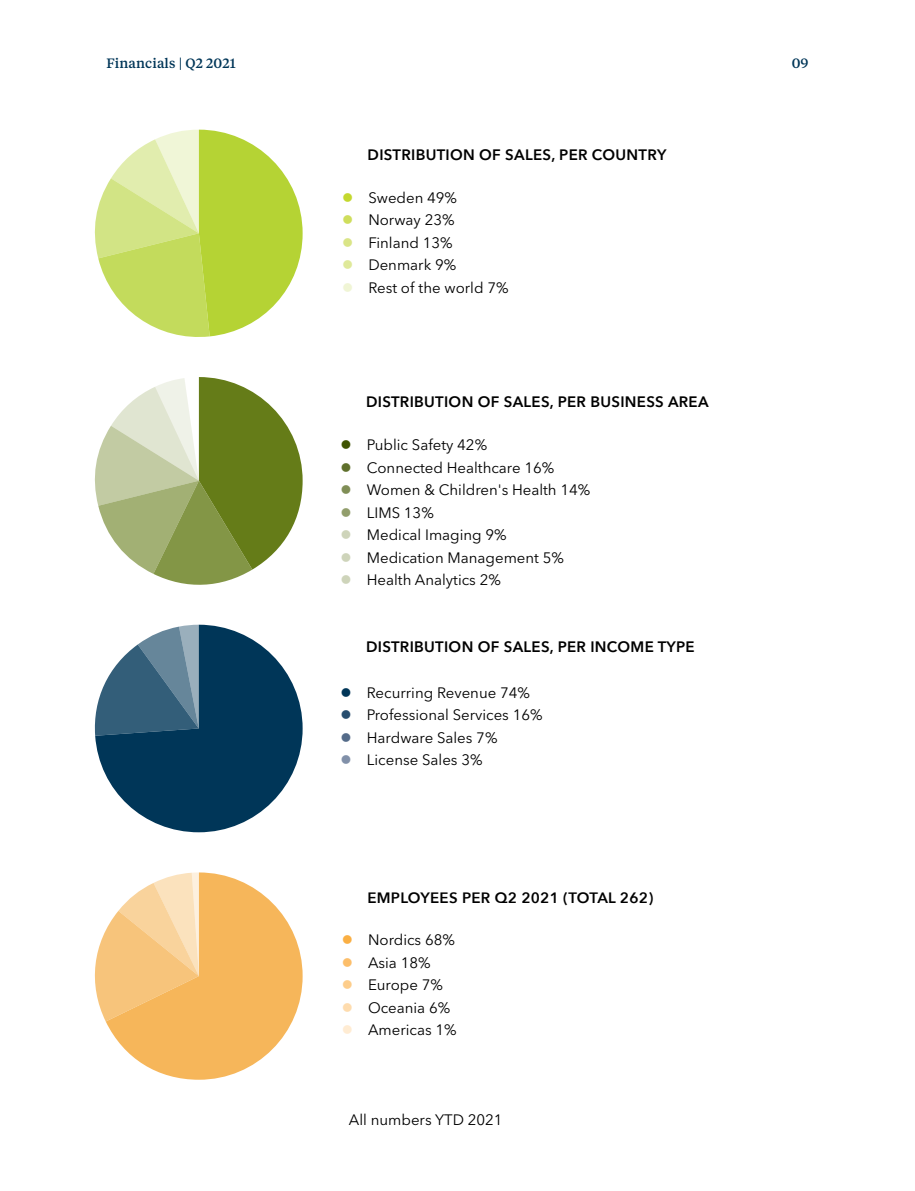
<style>
.page{position:relative;width:915px;height:1191px;background:#fff}
.page>*{position:absolute;margin:0;border:0;box-sizing:border-box;transform-origin:0 0}
.t1{font:15px "Avenir Next LT Pro";color:#000}
.t2{font:600 15px "Avenir Next LT Pro";letter-spacing:.02em;color:#000}
.t3{font:600 15px "Avenir Next";letter-spacing:.02em;color:#000}
.t4{font:500 13.5px "Tiempos Text";letter-spacing:.01em;color:#003658}
.s1{color:#c4d82e}
.s2{color:#cfde5c}
.s3{color:#dae587}
.s4{color:#dfe99a}
.s5{color:#f0f5d5}
.s6{color:#3f5301}
.s7{color:#5f702c}
.s8{color:#808e56}
.s9{color:#929e6c}
.s10{color:#ced4ba}
.s11{color:#003658}
.s12{color:#284e6f}
.s13{color:#546b89}
.s14{color:#8190a9}
.s15{color:#faaf43}
.s16{color:#fcbe6a}
.s17{color:#fdcd8b}
.s18{color:#fedcae}
.s19{color:#ffecd3}
</style>
<div class="page">
<svg style="left:95px;top:130px;width:207px;height:207px"></svg>
<svg style="left:95px;top:377px;width:207px;height:208px"></svg>
<svg style="left:95px;top:624px;width:207px;height:208px"></svg>
<svg style="left:95px;top:872px;width:207px;height:207px"></svg>
<p class="t4" style="left:106px;top:54px;width:131px">Financials | Q2 2021</p>
<p class="t4" style="left:791px;top:54px;width:18px">09</p>
<p class="t2" style="left:367px;top:145px;width:300px">DISTRIBUTION OF SALES, PER COUNTRY</p>
<p class="t1" style="left:342px;top:188px;width:116px"><span class="s1">●</span> Sweden 49%</p>
<p class="t1" style="left:342px;top:211px;width:114px"><span class="s2">●</span> Norway 23%</p>
<p class="t1" style="left:342px;top:233px;width:112px"><span class="s3">●</span> Finland 13%</p>
<p class="t1" style="left:342px;top:256px;width:116px"><span class="s4">●</span> Denmark 9%</p>
<p class="t1" style="left:342px;top:278px;width:168px"><span class="s5">●</span> Rest of the world 7%</p>
<p class="t2" style="left:366px;top:393px;width:344px">DISTRIBUTION OF SALES, PER BUSINESS AREA</p>
<p class="t1" style="left:340px;top:436px;width:148px"><span class="s6">●</span> Public Safety 42%</p>
<p class="t1" style="left:340px;top:458px;width:215px"><span class="s7">●</span> Connected Healthcare 16%</p>
<p class="t1" style="left:340px;top:481px;width:251px"><span class="s8">●</span> Women &amp; Children's Health 14%</p>
<p class="t1" style="left:340px;top:503px;width:95px"><span class="s9">●</span> LIMS 13%</p>
<p class="t1" style="left:340px;top:526px;width:167px"><span class="s10">●</span> Medical Imaging 9%</p>
<p class="t1" style="left:340px;top:548px;width:225px"><span class="s10">●</span> Medication Management 5%</p>
<p class="t1" style="left:340px;top:571px;width:162px"><span class="s10">●</span> Health Analytics 2%</p>
<p class="t2" style="left:366px;top:637px;width:330px">DISTRIBUTION OF SALES, PER INCOME TYPE</p>
<p class="t1" style="left:340px;top:683px;width:191px"><span class="s11">●</span> Recurring Revenue 74%</p>
<p class="t1" style="left:340px;top:706px;width:203px"><span class="s12">●</span> Professional Services 16%</p>
<p class="t1" style="left:340px;top:728px;width:158px"><span class="s13">●</span> Hardware Sales 7%</p>
<p class="t1" style="left:340px;top:751px;width:143px"><span class="s14">●</span> License Sales 3%</p>
<p class="t3" style="left:367px;top:885px;width:287px">EMPLOYEES PER Q2 2021 (TOTAL 262)</p>
<p class="t1" style="left:341px;top:931px;width:115px"><span class="s15">●</span> Nordics 68%</p>
<p class="t1" style="left:341px;top:953px;width:90px"><span class="s16">●</span> Asia 18%</p>
<p class="t1" style="left:341px;top:976px;width:103px"><span class="s17">●</span> Europe 7%</p>
<p class="t1" style="left:341px;top:998px;width:110px"><span class="s18">●</span> Oceania 6%</p>
<p class="t1" style="left:341px;top:1021px;width:116px"><span class="s19">●</span> Americas 1%</p>
<p class="t1" style="left:349px;top:1111px;width:155px">All numbers YTD 2021</p>
</div>
